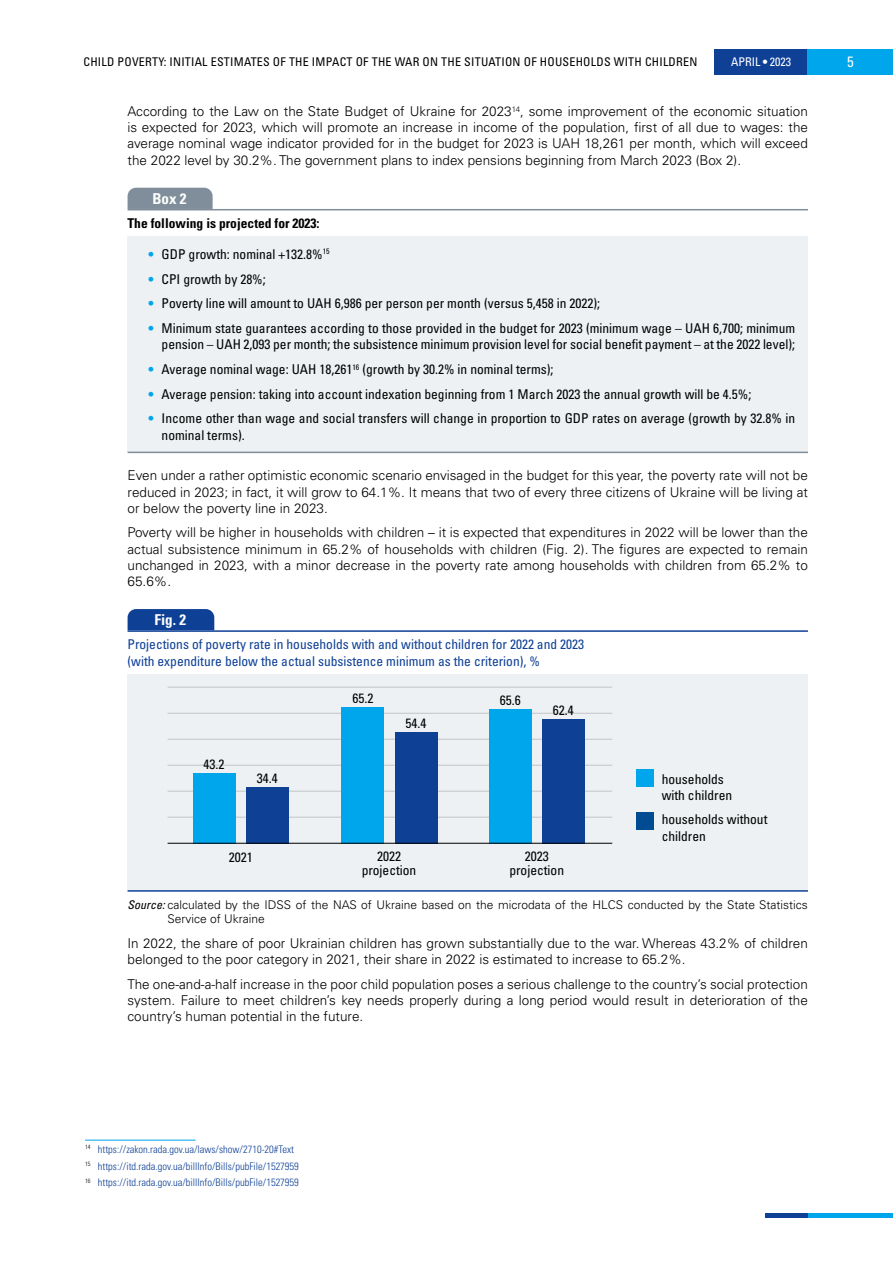
<style>
.page{position:relative;width:893px;height:1263px;background:#fff}
.page>*{position:absolute;margin:0;border:0;box-sizing:border-box;transform-origin:0 0}
.t1{font:15px "Univers LTCYR 67 Bold Cond";color:#fff}
.t2{font:condensed 15px "Univers LTCYR 57";color:#fff}
.Main-0{font:300 13.5px/16.2px "Univers LTCYR 45";color:#000;text-align:justify}
.Bullet-0-Vstavka{font:condensed 13.5px/16.2px "Univers LTCYR 57";color:#000}
.Figure{font:condensed 13.5px/16.2px "Univers LTCYR 57";color:#0e4096}
.Figure-2{font:13.5px "Univers LTCYR 67 Bold Cond";color:#000}
.Source{font:300 12px/14.4px "Univers LTCYR 45";color:#000}
.t3{font:condensed 12px "Univers LTCYR 57";letter-spacing:.02em;color:#000}
.t4{font:condensed 12px "Univers LTCYR 57";color:#fff}
.Snoska{font:10.5px "Univers LTCYR 47 Light Cond";color:#0e4096}
.s1{color:#00a6eb}
.s2{font-family:"Univers LTCYR 57 Condensed Obl";font-weight:400}
</style>
<div class="page">
<div style="left:128px;top:236px;width:680px;height:216px;background:#edf1f3"></div>
<hr style="left:128px;top:209px;width:680px;height:1px;background:#7f8e9a">
<hr style="left:128px;top:452px;width:680px;height:1px;background:#7f8e9a">
<div style="left:128px;top:188px;width:85px;height:21px;background:#7f8e9a"></div>
<div style="left:128px;top:674px;width:680px;height:217px;background:#edf1f3"></div>
<hr style="left:128px;top:890px;width:680px;height:2px;background:#0e4096">
<hr style="left:128px;top:630px;width:680px;height:2px;background:#0e4096">
<div style="left:128px;top:609px;width:86px;height:21px;background:#0e4096"></div>
<hr style="left:168px;top:817px;width:444px;height:1px;background:#c3c5c8">
<hr style="left:168px;top:791px;width:444px;height:1px;background:#c3c5c8">
<hr style="left:168px;top:739px;width:444px;height:1px;background:#c3c5c8">
<hr style="left:168px;top:765px;width:444px;height:1px;background:#c3c5c8">
<hr style="left:168px;top:713px;width:444px;height:1px;background:#c3c5c8">
<hr style="left:168px;top:687px;width:444px;height:1px;background:#c3c5c8">
<div style="left:342px;top:707px;width:42px;height:137px;background:#00a6eb"></div>
<div style="left:489px;top:709px;width:42px;height:135px;background:#00a6eb"></div>
<div style="left:193px;top:773px;width:42px;height:71px;background:#00a6eb"></div>
<div style="left:395px;top:732px;width:42px;height:112px;background:#0e4096"></div>
<div style="left:542px;top:719px;width:43px;height:125px;background:#0e4096"></div>
<div style="left:246px;top:787px;width:43px;height:57px;background:#0e4096"></div>
<div style="left:636px;top:812px;width:17px;height:17px;background:#004c92"></div>
<div style="left:636px;top:769px;width:17px;height:18px;background:#00a6eb"></div>
<hr style="left:168px;top:843px;width:444px;height:1px;background:#000">
<hr style="left:85px;top:1140px;width:111px;height:1px;background:#00a6eb">
<hr style="left:808px;top:1213px;width:85px;height:4px;background:#00a6eb">
<div style="left:714px;top:49px;width:94px;height:26px;background:#0e4096"></div>
<hr style="left:765px;top:1213px;width:43px;height:4px;background:#0e4096">
<div style="left:808px;top:49px;width:85px;height:26px;background:#00a6eb"></div>
<p class="t3" style="left:83px;top:54px;width:615px">CHILD POVERTY: INITIAL ESTIMATES OF THE IMPACT OF THE WAR ON THE SITUATION OF HOUSEHOLDS WITH CHILDREN</p>
<p class="t4" style="left:731px;top:54px;width:61px">APRIL • 2023</p>
<p class="t2" style="left:847px;top:53px;width:8px">5</p>
<p class="Main-0" style="left:128px;top:103px;width:682px">According to the Law on the State Budget of Ukraine for 2023<sup>14</sup>, some improvement of the economic situation is expected for 2023, which will promote an increase in income of the population, first of all due to wages: the average nominal wage indicator provided for in the budget for 2023 is UAH 18,261 per month, which will exceed the 2022 level by 30.2%. The government plans to index pensions beginning from March 2023 (Box 2).</p>
<p class="t1" style="left:152px;top:189px;width:36px">Box 2</p>
<p class="Figure-2" style="left:128px;top:215px;width:193px">The following is projected for 2023:</p>
<p class="Bullet-0-Vstavka" style="left:149px;top:246px;width:182px"><span class="s1">•</span> GDP growth: nominal +132.8%<sup>15</sup></p>
<p class="Bullet-0-Vstavka" style="left:149px;top:270px;width:118px"><span class="s1">•</span> CPI growth by 28%;</p>
<p class="Bullet-0-Vstavka" style="left:149px;top:295px;width:453px"><span class="s1">•</span> Poverty line will amount to UAH 6,986 per person per month (versus 5,458 in 2022);</p>
<p class="Bullet-0-Vstavka" style="left:149px;top:320px;width:648px;text-align:right"><span class="s1">•</span> Minimum state guarantees according to those provided in the budget for 2023 (minimum wage – UAH 6,700; minimum pension – UAH 2,093 per month; the subsistence minimum provision level for social benefit payment – at the 2022 level);</p>
<p class="Bullet-0-Vstavka" style="left:149px;top:361px;width:406px"><span class="s1">•</span> Average nominal wage: UAH 18,261<sup>16</sup> (growth by 30.2% in nominal terms);</p>
<p class="Bullet-0-Vstavka" style="left:149px;top:385px;width:604px"><span class="s1">•</span> Average pension: taking into account indexation beginning from 1 March 2023 the annual growth will be 4.5%;</p>
<p class="Bullet-0-Vstavka" style="left:162px;top:410px;width:635px;text-indent:-13px"><span class="s1">•</span> Income other than wage and social transfers will change in proportion to GDP rates on average (growth by 32.8% in nominal terms).</p>
<p class="Main-0" style="left:128px;top:467px;width:682px">Even under a rather optimistic economic scenario envisaged in the budget for this year, the poverty rate will not be reduced in 2023; in fact, it will grow to 64.1%. It means that two of every three citizens of Ukraine will be living at or below the poverty line in 2023.</p>
<p class="Main-0" style="left:128px;top:524px;width:682px">Poverty will be higher in households with children – it is expected that expenditures in 2022 will be lower than the actual subsistence minimum in 65.2% of households with children (Fig. 2). The figures are expected to remain unchanged in 2023, with a minor decrease in the poverty rate among households with children from 65.2% to 65.6%.</p>
<p class="t1" style="left:154px;top:611px;width:33px">Fig. 2</p>
<p class="Figure" style="left:128px;top:636px;width:458px">Projections of poverty rate in households with and without children for 2022 and 2023 (with expenditure below the actual subsistence minimum as the criterion), %</p>
<p class="Bullet-0-Vstavka" style="left:204px;top:755px;width:22px">43.2</p>
<p class="Bullet-0-Vstavka" style="left:257px;top:770px;width:22px">34.4</p>
<p class="Bullet-0-Vstavka" style="left:352px;top:690px;width:22px">65.2</p>
<p class="Bullet-0-Vstavka" style="left:500px;top:692px;width:22px">65.6</p>
<p class="Bullet-0-Vstavka" style="left:406px;top:715px;width:22px">54.4</p>
<p class="Bullet-0-Vstavka" style="left:553px;top:702px;width:22px">62.4</p>
<p class="Bullet-0-Vstavka" style="left:662px;top:770px;width:72px">households with children</p>
<p class="Bullet-0-Vstavka" style="left:662px;top:811px;width:107px">households without children</p>
<p class="Bullet-0-Vstavka" style="left:229px;top:849px;width:25px">2021</p>
<p class="Bullet-0-Vstavka" style="left:362px;top:849px;width:56px;line-height:13.5px;text-align:center">2022 projection</p>
<p class="Bullet-0-Vstavka" style="left:509px;top:849px;width:56px;line-height:13.5px;text-align:center">2023 projection</p>
<p class="Source" style="left:168px;top:897px;width:642px;text-indent:-40px"><span class="s2">Source:</span> calculated by the IDSS of the NAS of Ukraine based on the microdata of the HLCS conducted by the State Statistics<br>Service of Ukraine</p>
<p class="Main-0" style="left:128px;top:934px;width:682px">In 2022, the share of poor Ukrainian children has grown substantially due to the war. Whereas 43.2% of children belonged to the poor category in 2021, their share in 2022 is estimated to increase to 65.2%.</p>
<p class="Main-0" style="left:128px;top:975px;width:682px">The one-and-a-half increase in the poor child population poses a serious challenge to the country’s social protection system. Failure to meet children’s key needs properly during a long period would result in deterioration of the country’s human potential in the future.</p>
<p class="Snoska" style="left:85px;top:1142px;width:211px"><sup>14</sup> https://zakon.rada.gov.ua/laws/show/2710-20#Text</p>
<p class="Snoska" style="left:85px;top:1159px;width:215px"><sup>15</sup> https://itd.rada.gov.ua/billInfo/Bills/pubFile/1527959</p>
<p class="Snoska" style="left:85px;top:1175px;width:215px"><sup>16</sup> https://itd.rada.gov.ua/billInfo/Bills/pubFile/1527959</p>
</div>
